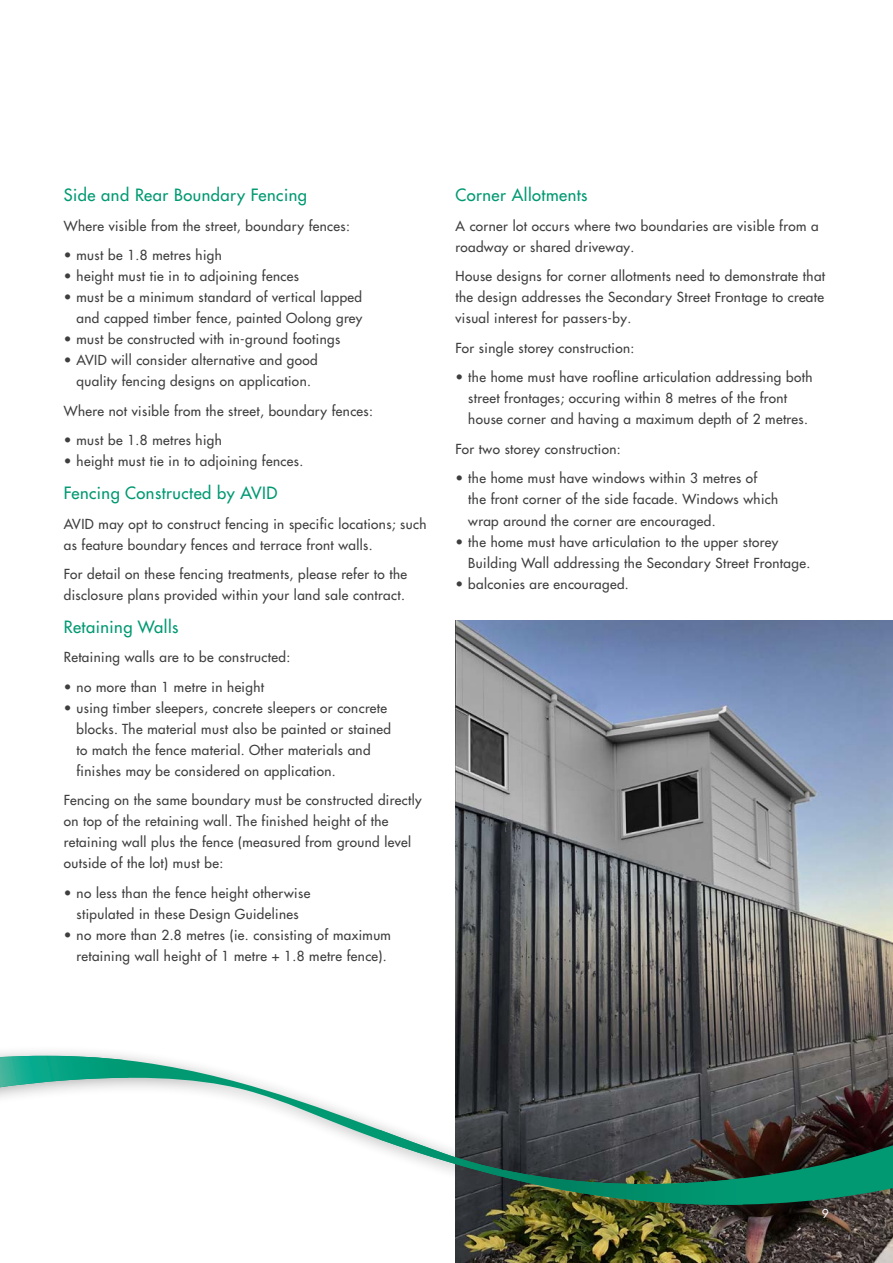
<style>
.page{position:relative;width:893px;height:1263px;background:#fff}
.page>*{position:absolute;margin:0;border:0;box-sizing:border-box;transform-origin:0 0}
.t1{font:500 16.5px "Futura LT Pro";letter-spacing:.03em;color:#009972}
.t2{font:500 13.5px/21px "Futura LT Pro";letter-spacing:.03em;color:#3e3e3f}
.t3{font:500 12px "Futura LT Pro";color:#fff}
</style>
<div class="page">
<img style="left:455px;top:620px;width:438px;height:417px">
<svg style="left:0;top:1037px;width:893px;height:226px"></svg>
<svg style="left:0;top:1056px;width:129px;height:81px"></svg>
<svg style="left:380px;top:1130px;width:363px;height:76px"></svg>
<p class="t1" style="left:64px;top:183px;width:245px">Side and Rear Boundary Fencing</p>
<p class="t2" style="left:64px;top:215px;width:288px">Where visible from the street, boundary fences:</p>
<p class="t2" style="left:64px;top:244px;width:160px">• must be 1.8 metres high</p>
<p class="t2" style="left:64px;top:265px;width:237px">• height must tie in to adjoining fences</p>
<p class="t2" style="left:64px;top:286px;width:300px;text-align:right">• must be a minimum standard of vertical lapped and capped timber fence, painted Oolong grey</p>
<p class="t2" style="left:64px;top:328px;width:278px">• must be constructed with in-ground footings</p>
<p class="t2" style="left:64px;top:349px;width:255px;text-align:center">• AVID will consider alternative and good quality fencing designs on application.</p>
<p class="t2" style="left:64px;top:400px;width:311px">Where not visible from the street, boundary fences:</p>
<p class="t2" style="left:64px;top:429px;width:160px">• must be 1.8 metres high</p>
<p class="t2" style="left:64px;top:450px;width:241px">• height must tie in to adjoining fences.</p>
<p class="t1" style="left:64px;top:481px;width:215px">Fencing Constructed by AVID</p>
<p class="t2" style="left:64px;top:512px;width:364px">AVID may opt to construct fencing in specific locations; such as feature boundary fences and terrace front walls.</p>
<p class="t2" style="left:64px;top:563px;width:345px">For detail on these fencing treatments, please refer to the disclosure plans provided within your land sale contract.</p>
<p class="t1" style="left:64px;top:614px;width:116px">Retaining Walls</p>
<p class="t2" style="left:64px;top:646px;width:228px">Retaining walls are to be constructed:</p>
<p class="t2" style="left:64px;top:675px;width:202px">• no more than 1 metre in height</p>
<p class="t2" style="left:77px;top:696px;width:316px;text-indent:-13px">• using timber sleepers, concrete sleepers or concrete blocks. The material must also be painted or stained to match the fence material. Other materials and finishes may be considered on application.</p>
<p class="t2" style="left:64px;top:789px;width:359px">Fencing on the same boundary must be constructed directly on top of the retaining wall. The finished height of the retaining wall plus the fence (measured from ground level outside of the lot) must be:</p>
<p class="t2" style="left:64px;top:881px;width:248px;text-align:center">• no less than the fence height otherwise stipulated in these Design Guidelines</p>
<p class="t2" style="left:77px;top:923px;width:316px;text-indent:-13px">• no more than 2.8 metres (ie. consisting of maximum retaining wall height of 1 metre + 1.8 metre fence).</p>
<p class="t1" style="left:455px;top:183px;width:134px">Corner Allotments</p>
<p class="t2" style="left:455px;top:215px;width:365px">A corner lot occurs where two boundaries are visible from a roadway or shared driveway.</p>
<p class="t2" style="left:455px;top:265px;width:371px;text-align:justify">House designs for corner allotments need to demonstrate that the design addresses the Secondary Street Frontage to create visual interest for passers-by.</p>
<p class="t2" style="left:455px;top:337px;width:180px">For single storey construction:</p>
<p class="t2" style="left:468px;top:366px;width:346px;text-indent:-13px">• the home must have roofline articulation addressing both street frontages; occuring within 8 metres of the front house corner and having a maximum depth of 2 metres.</p>
<p class="t2" style="left:455px;top:438px;width:167px">For two storey construction:</p>
<p class="t2" style="left:468px;top:467px;width:312px;text-indent:-13px">• the home must have windows within 3 metres of the front corner of the side facade. Windows which wrap around the corner are encouraged.</p>
<p class="t2" style="left:468px;top:530px;width:344px;text-indent:-13px">• the home must have articulation to the upper storey<br>Building Wall addressing the Secondary Street Frontage.</p>
<p class="t2" style="left:455px;top:572px;width:175px">• balconies are encouraged.</p>
<p class="t3" style="left:822px;top:1204px;width:8px">9</p>
</div>
